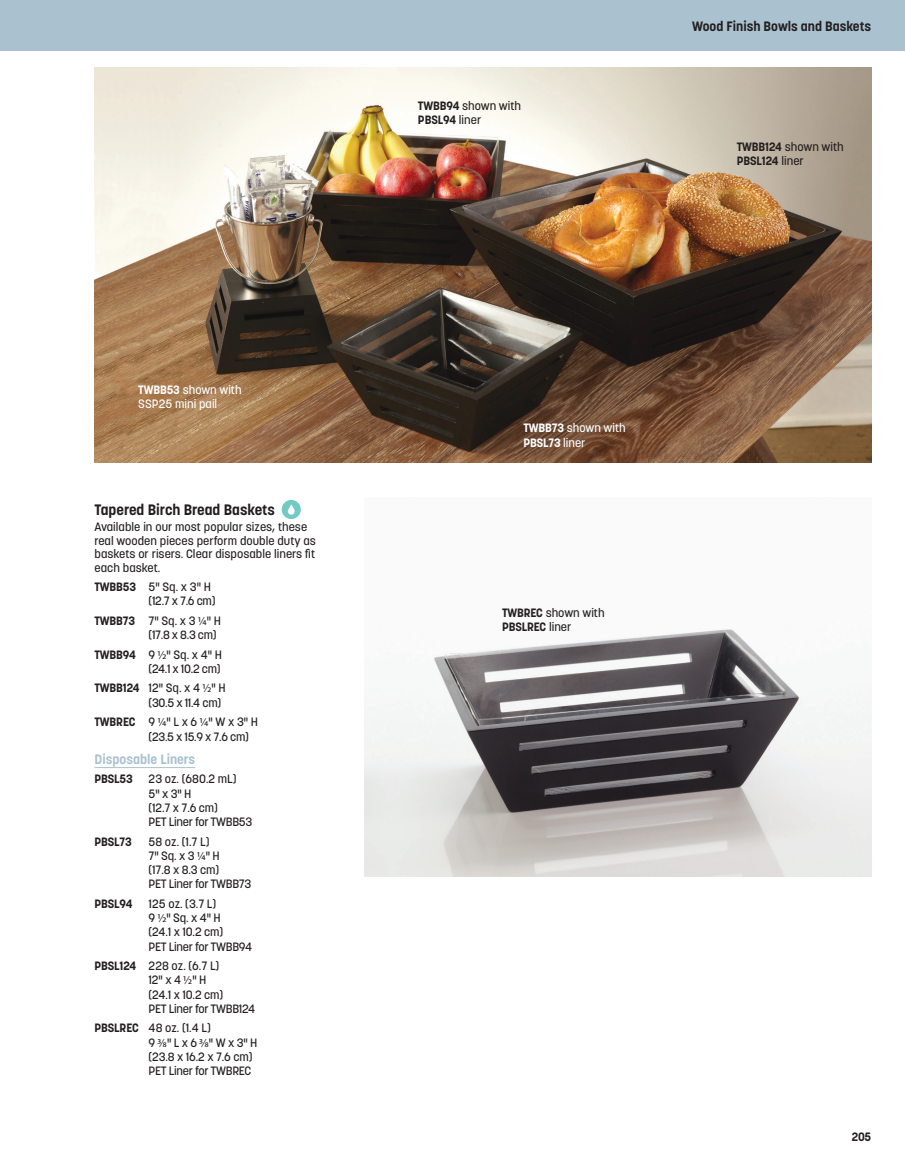
<style>
.page{position:relative;width:905px;height:1175px;background:#fff}
.page>*{position:absolute;margin:0;border:0;box-sizing:border-box;transform-origin:0 0}
.t1{font:700 15px "Korolev";color:#231f20}
.t2{font:700 13.5px "Korolev";color:#231f20}
.t3{font:700 13.5px "Korolev";color:#aac2d0}
.t4{font:500 12px/14.2px "Korolev";color:#231f20}
.t5{font:500 12px/14.2px "Korolev";letter-spacing:-.025em;color:#231f20}
.t6{font:500 12px/14.2px "Korolev";color:#fff}
.t7{font:700 12px/14.2px "Korolev";letter-spacing:-.01em;color:#231f20}
.s1{font-weight:700}
.s2{font-family:"Myriad Pro";font-weight:400}
.s3{font-weight:500}
</style>
<div class="page">
<img style="left:94px;top:68px;width:777px;height:394px">
<img style="left:364px;top:629px;width:507px;height:248px">
<div style="left:0;top:0;width:904px;height:51px;background:#aac2d0"></div>
<hr style="left:94px;top:767px;width:101px;height:1px;background:#aac2d0">
<div style="left:282px;top:500px;width:19px;height:19px;background:#72cac5;border-radius:50%"></div>
<svg style="left:288px;top:504px;width:7px;height:11px"></svg>
<p class="t6" style="left:138px;top:382px;width:105px"><span class="s1">TWBB53</span> shown with<br>SSP25 mini pail</p>
<p class="t1" style="left:94px;top:500px;width:182px">Tapered Birch Bread Baskets</p>
<p class="t4" style="left:94px;top:520px;width:223px;line-height:13.5px">Available in our most popular sizes, these real wooden pieces perform double duty as baskets or risers. Clear disposable liners fit each basket.</p>
<p class="t4" style="left:148px;top:580px;width:68px;text-indent:-54px"><span class="s1">TWBB53</span> 5" Sq. x 3" H (12.7 x 7.6 cm)</p>
<p class="t4" style="left:148px;top:613px;width:74px;text-indent:-54px"><span class="s1">TWBB73</span> 7" Sq. x 3 <span class="s2">1/4</span>" H (17.8 x 8.3 cm)</p>
<p class="t4" style="left:94px;top:647px;width:129px;text-align:right"><span class="s1">TWBB94</span> 9 <span class="s2">1/2</span>" Sq. x 4" H (24.1 x 10.2 cm)</p>
<p class="t4" style="left:148px;top:681px;width:79px;text-indent:-54px"><span class="s1">TWBB124</span> 12" Sq. x 4 <span class="s2">1/2</span>" H (30.5 x 11.4 cm)</p>
<p class="t4" style="left:148px;top:715px;width:111px;text-indent:-54px"><span class="s1">TWBREC</span> 9 <span class="s2">1/4</span>" L x 6 <span class="s2">1/4</span>" W x 3" H (23.5 x 15.9 x 7.6 cm)</p>
<p class="t3" style="left:94px;top:750px;width:102px">Disposable Liners</p>
<p class="t7" style="left:94px;top:772px;width:40px">PBSL53</p>
<p class="t5" style="left:148px;top:772px;width:105px">23 oz. (680.2 mL)<br>5" x 3" H<br>(12.7 x 7.6 cm)<br>PET Liner for TWBB53</p>
<p class="t7" style="left:94px;top:834px;width:39px">PBSL73</p>
<p class="t5" style="left:148px;top:834px;width:104px">58 oz. (1.7 L)<br>7" Sq. x 3 <span class="s2">1/4</span>" H<br>(17.8 x 8.3 cm)<br>PET Liner for TWBB73</p>
<p class="t7" style="left:94px;top:896px;width:40px">PBSL94</p>
<p class="t5" style="left:148px;top:896px;width:105px">125 oz. (3.7 L)<br>9 <span class="s2">1/2</span>" Sq. x 4" H<br>(24.1 x 10.2 cm)<br>PET Liner for TWBB94</p>
<p class="t5" style="left:148px;top:958px;width:108px;text-indent:-54px"><span class="s1">PBSL124</span> 228 oz. (6.7 L)<br>12" x 4 <span class="s2">1/2</span>" H<br>(24.1 x 10.2 cm)<br>PET Liner for TWBB124</p>
<p class="t5" style="left:148px;top:1021px;width:110px;text-indent:-54px"><span class="s1">PBSLREC</span> 48 oz. (1.4 L)<br>9 <span class="s2">3/8</span>" L x 6 <span class="s2">3/8</span>" W x 3" H (23.8 x 16.2 x 7.6 cm)<br>PET Liner for TWBREC</p>
<p class="t4" style="left:418px;top:99px;width:105px"><span class="s1">TWBB94</span> shown with<br><span class="s1">PBSL94</span> liner</p>
<p class="t2" style="left:692px;top:17px;width:180px">Wood Finish Bowls and Baskets</p>
<p class="t7" style="left:736px;top:139px;width:108px">TWBB124 <span class="s3">shown with<br></span>PBSL124 <span class="s3">liner</span></p>
<p class="t6" style="left:523px;top:421px;width:104px"><span class="s1">TWBB73</span> shown with<br><span class="s1">PBSL73</span> liner</p>
<p class="t4" style="left:502px;top:606px;width:104px"><span class="s1">TWBREC</span> shown with<br><span class="s1">PBSLREC</span> liner</p>
<p class="t7" style="left:851px;top:1129px;width:21px">205</p>
</div>
